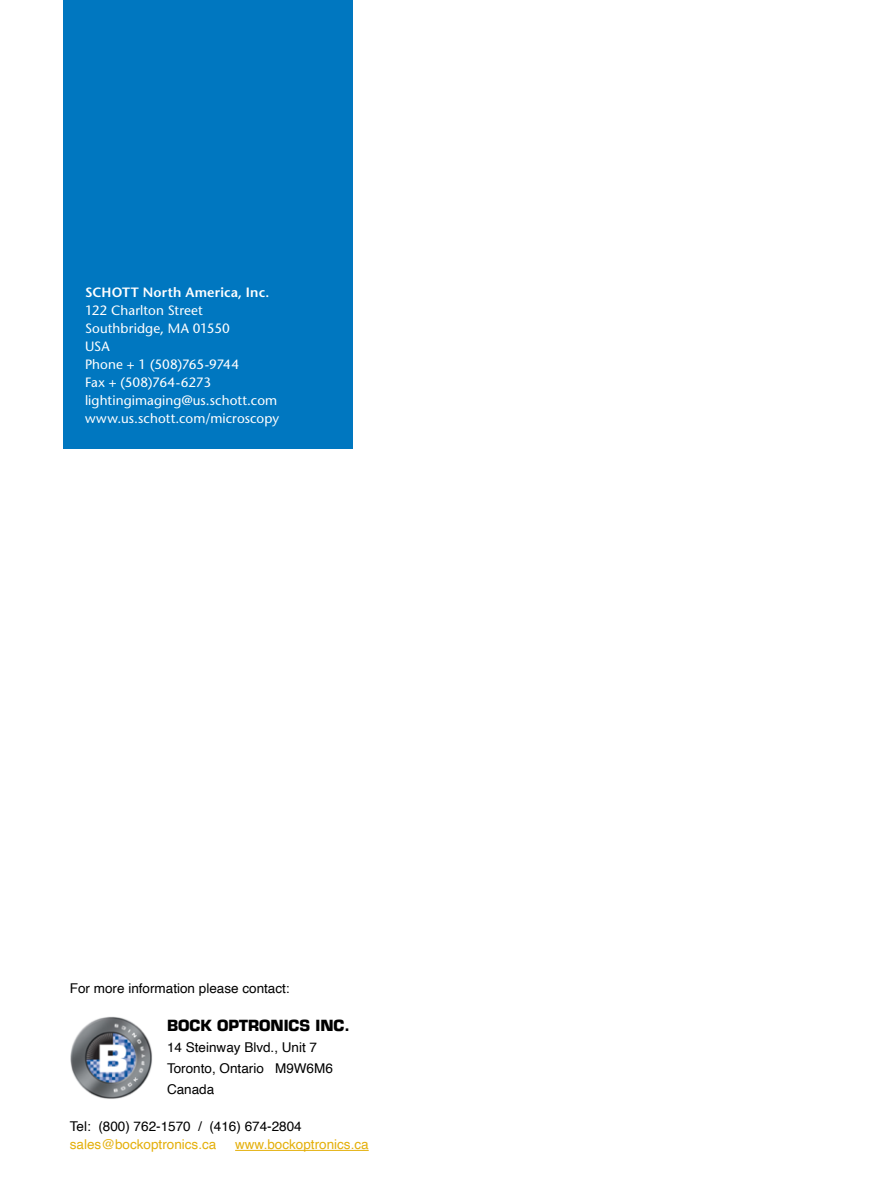
<style>
.page{position:relative;width:893px;height:1191px;background:#fff}
.page>*{position:absolute;margin:0;border:0;box-sizing:border-box;transform-origin:0 0}
.t1{font:700 15px "Eurostile";color:#000}
.t2{font:500 13.5px/18px "Stone Sans Std";letter-spacing:.005em;color:#fff}
.t3{font:13.5px/21px "Helvetica";color:#000}
.t4{font:13.5px "Helvetica";color:#e4af0a}
.t5{font:600 13.5px "Stone Sans Std";letter-spacing:.015em;color:#fff}
</style>
<div class="page">
<div style="left:64px;top:0;width:289px;height:449px;background:#0077c0"></div>
<hr style="left:235px;top:1150px;width:134px;height:1px;background:#e4af0a">
<img style="left:70px;top:1017px;width:83px;height:82px">
<p class="t5" style="left:85px;top:284px;width:186px">SCHOTT North America, Inc.</p>
<p class="t2" style="left:85px;top:301px;width:196px">122 Charlton Street<br>Southbridge, MA 01550<br>USA<br>Phone + 1 (508)765-9744<br>Fax + (508)764-6273 lightingimaging@us.schott.com www.us.schott.com/microscopy</p>
<p class="t3" style="left:70px;top:979px;width:221px">For more information please contact:</p>
<p class="t1" style="left:167px;top:1016px;width:184px">BOCK OPTRONICS INC.</p>
<p class="t3" style="left:167px;top:1037px;width:167px">14 Steinway Blvd., Unit 7<br>Toronto, Ontario M9W6M6<br>Canada</p>
<p class="t3" style="left:70px;top:1117px;width:233px">Tel: (800) 762-1570 / (416) 674-2804</p>
<p class="t4" style="left:70px;top:1139px;width:148px">sales@bockoptronics.ca</p>
<p class="t4" style="left:235px;top:1139px;width:135px">www.bockoptronics.ca</p>
</div>
